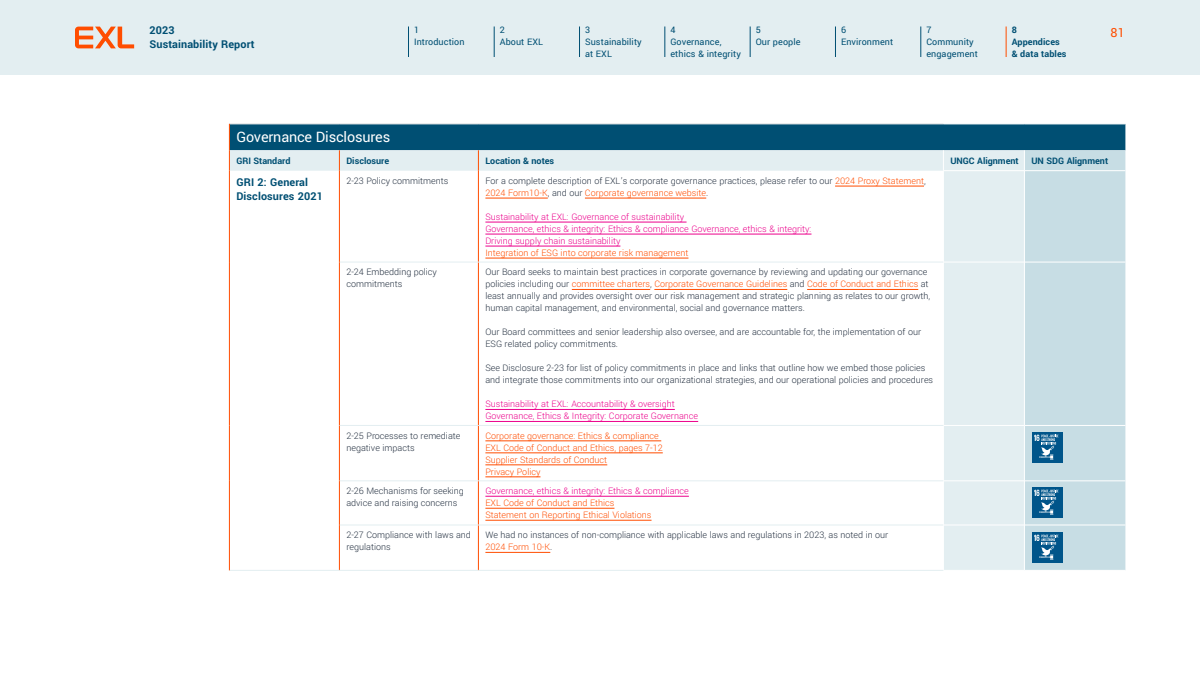
<style>
.page{position:relative;width:1200px;height:675px;background:#fff}
.page>*{position:absolute;margin:0;border:0;box-sizing:border-box;transform-origin:0 0}
.t1{font:16px "Yantramanav";letter-spacing:-.01em;color:#fff}
.t2{font:14px "Yantramanav";color:#ff4d00}
.t3{font:700 12px/14px "Yantramanav";letter-spacing:.01em;color:#004f73}
.t4{font:300 10px/12px "Yantramanav";color:#263242}
.t5{font:300 10px/12px "Yantramanav";color:#ec008c}
.t6{font:300 10px/12px "Yantramanav";color:#ff4d00}
.t7{font:10px/12px "Yantramanav";letter-spacing:.01em;color:#004f73}
.t8{font:700 10px/12px "Yantramanav";color:#004f73}
.s1{color:#ff4d00}
</style>
<div class="page">
<svg style="left:338px;top:171px;width:686px;height:399px"></svg>
<div style="left:1025px;top:172px;width:100px;height:398px;background:#c7dde4"></div>
<hr style="left:944px;top:262px;width:80px;height:1px;background:#fff">
<hr style="left:1025px;top:262px;width:100px;height:1px;background:#fff">
<hr style="left:944px;top:425px;width:80px;height:1px;background:#fff">
<hr style="left:1025px;top:425px;width:100px;height:1px;background:#fff">
<hr style="left:944px;top:481px;width:80px;height:1px;background:#fff">
<hr style="left:1025px;top:481px;width:100px;height:1px;background:#fff">
<hr style="left:944px;top:525px;width:80px;height:1px;background:#fff">
<hr style="left:1025px;top:525px;width:100px;height:1px;background:#fff">
<hr style="left:229px;top:171px;width:1px;height:91px;background:#ff4d00">
<hr style="left:229px;top:262px;width:1px;height:163px;background:#ff4d00">
<hr style="left:229px;top:425px;width:1px;height:56px;background:#ff4d00">
<hr style="left:229px;top:481px;width:1px;height:44px;background:#ff4d00">
<hr style="left:229px;top:525px;width:1px;height:45px;background:#ff4d00">
<hr style="left:339px;top:171px;width:1px;height:91px;background:#ff4d00">
<hr style="left:339px;top:262px;width:1px;height:163px;background:#ff4d00">
<hr style="left:339px;top:425px;width:1px;height:56px;background:#ff4d00">
<hr style="left:339px;top:481px;width:1px;height:44px;background:#ff4d00">
<hr style="left:339px;top:525px;width:1px;height:45px;background:#ff4d00">
<hr style="left:478px;top:171px;width:1px;height:91px;background:#ff4d00">
<hr style="left:478px;top:262px;width:1px;height:163px;background:#ff4d00">
<hr style="left:478px;top:426px;width:1px;height:55px;background:#ff4d00">
<hr style="left:478px;top:481px;width:1px;height:44px;background:#ff4d00">
<hr style="left:478px;top:525px;width:1px;height:45px;background:#ff4d00">
<hr style="left:944px;top:171px;width:80px;height:1px;background:#fff">
<hr style="left:943px;top:171px;width:1px;height:91px;background:#fff">
<hr style="left:943px;top:262px;width:1px;height:163px;background:#fff">
<hr style="left:943px;top:425px;width:1px;height:56px;background:#fff">
<hr style="left:943px;top:481px;width:1px;height:44px;background:#fff">
<hr style="left:943px;top:525px;width:1px;height:45px;background:#fff">
<svg style="left:229px;top:124px;width:896px;height:47px;background:#6696ab"></svg>
<hr style="left:340px;top:262px;width:138px;height:1px;background:#e3eef1">
<hr style="left:478px;top:262px;width:465px;height:1px;background:#e3eef1">
<hr style="left:340px;top:425px;width:138px;height:1px;background:#e3eef1">
<hr style="left:478px;top:425px;width:465px;height:1px;background:#e3eef1">
<hr style="left:340px;top:481px;width:138px;height:1px;background:#e3eef1">
<hr style="left:478px;top:481px;width:465px;height:1px;background:#e3eef1">
<hr style="left:340px;top:525px;width:138px;height:1px;background:#e3eef1">
<hr style="left:478px;top:525px;width:465px;height:1px;background:#e3eef1">
<hr style="left:339px;top:570px;width:139px;height:1px;background:#e3eef1">
<hr style="left:478px;top:570px;width:465px;height:1px;background:#e3eef1">
<hr style="left:230px;top:570px;width:109px;height:1px;background:#e3eef1">
<hr style="left:835px;top:186px;width:89px;height:1px;background:#ff4d00">
<hr style="left:485px;top:198px;width:63px;height:1px;background:#ff4d00">
<hr style="left:585px;top:198px;width:121px;height:1px;background:#ff4d00">
<hr style="left:485px;top:222px;width:202px;height:1px;background:#ec008c">
<hr style="left:485px;top:234px;width:327px;height:1px;background:#ec008c">
<hr style="left:485px;top:246px;width:135px;height:1px;background:#ec008c">
<hr style="left:485px;top:258px;width:203px;height:1px;background:#ff4d00">
<hr style="left:572px;top:289px;width:78px;height:1px;background:#ff4d00">
<hr style="left:654px;top:289px;width:133px;height:1px;background:#ff4d00">
<hr style="left:807px;top:289px;width:111px;height:1px;background:#ff4d00">
<hr style="left:485px;top:409px;width:190px;height:1px;background:#ec008c">
<hr style="left:485px;top:421px;width:213px;height:1px;background:#ec008c">
<hr style="left:485px;top:441px;width:176px;height:1px;background:#ff4d00">
<hr style="left:485px;top:453px;width:178px;height:1px;background:#ff4d00">
<hr style="left:485px;top:465px;width:122px;height:1px;background:#ff4d00">
<hr style="left:485px;top:477px;width:55px;height:1px;background:#ff4d00">
<hr style="left:485px;top:496px;width:204px;height:1px;background:#ec008c">
<hr style="left:485px;top:508px;width:129px;height:1px;background:#ff4d00">
<hr style="left:485px;top:520px;width:167px;height:1px;background:#ff4d00">
<hr style="left:485px;top:552px;width:65px;height:1px;background:#ff4d00">
<div style="left:1032px;top:432px;width:30px;height:31px;background:#00558a"></div>
<svg style="left:1034px;top:435px;width:24px;height:25px"></svg>
<div style="left:1032px;top:487px;width:30px;height:31px;background:#00558a"></div>
<svg style="left:1034px;top:490px;width:24px;height:25px"></svg>
<div style="left:1032px;top:532px;width:30px;height:31px;background:#00558a"></div>
<svg style="left:1034px;top:535px;width:24px;height:25px"></svg>
<div style="left:0;top:0;width:1200px;height:75px;background:#e3eef1"></div>
<svg style="left:75px;top:27px;width:59px;height:21px"></svg>
<hr style="left:1006px;top:26px;width:1px;height:31px;background:#ff4d00">
<hr style="left:408px;top:26px;width:1px;height:31px;background:#004f73">
<hr style="left:665px;top:26px;width:1px;height:31px;background:#004f73">
<hr style="left:921px;top:26px;width:1px;height:31px;background:#004f73">
<hr style="left:494px;top:26px;width:1px;height:31px;background:#004f73">
<hr style="left:750px;top:26px;width:1px;height:31px;background:#004f73">
<hr style="left:579px;top:26px;width:1px;height:31px;background:#004f73">
<hr style="left:835px;top:26px;width:1px;height:31px;background:#004f73">
<p class="t3" style="left:150px;top:24px;width:106px">2023<br>Sustainability Report</p>
<p class="t8" style="left:1012px;top:24px;width:56px">8<br>Appendices &amp; data tables</p>
<h2 class="t2" style="left:1111px;top:24px;width:16px">81</h2>
<p class="t7" style="left:500px;top:24px;width:45px">2<br>About EXL</p>
<p class="t7" style="left:756px;top:24px;width:46px">5<br>Our people</p>
<p class="t7" style="left:841px;top:24px;width:54px">6<br>Environment</p>
<p class="t7" style="left:585px;top:24px;width:58px">3<br>Sustainability at EXL</p>
<p class="t7" style="left:414px;top:24px;width:52px">1<br>Introduction</p>
<p class="t7" style="left:670px;top:24px;width:72px">4<br>Governance, ethics &amp; integrity</p>
<p class="t7" style="left:926px;top:24px;width:53px">7<br>Community engagement</p>
<h1 class="t1" style="left:236px;top:127px;width:155px">Governance Disclosures</h1>
<p class="t8" style="left:236px;top:155px;width:56px">GRI Standard</p>
<p class="t8" style="left:346px;top:155px;width:44px">Disclosure</p>
<p class="t8" style="left:485px;top:155px;width:70px">Location &amp; notes</p>
<p class="t8" style="left:950px;top:155px;width:70px">UNGC Alignment</p>
<p class="t8" style="left:1031px;top:155px;width:78px">UN SDG Alignment</p>
<p class="t3" style="left:236px;top:175px;width:88px">GRI 2: General<br>Disclosures 2021</p>
<p class="t4" style="left:346px;top:175px;width:104px">2-23 Policy commitments</p>
<p class="t4" style="left:485px;top:175px;width:442px">For a complete description of EXL’s corporate governance practices, please refer to our <span class="s1">2024 Proxy Statement</span>,<br><span class="s1">2024 Form10-K</span>, and our <span class="s1">Corporate governance website</span>.</p>
<p class="t5" style="left:485px;top:211px;width:328px">Sustainability at EXL: Governance of sustainability<br>Governance, ethics &amp; integrity: Ethics &amp; compliance Governance, ethics &amp; integrity:<br>Driving supply chain sustainability</p>
<p class="t6" style="left:485px;top:247px;width:205px">Integration of ESG into corporate risk management</p>
<p class="t4" style="left:346px;top:266px;width:92px">2-24 Embedding policy commitments</p>
<p class="t4" style="left:485px;top:266px;width:446px">Our Board seeks to maintain best practices in corporate governance by reviewing and updating our governance policies including our <span class="s1">committee charters</span>, <span class="s1">Corporate Governance Guidelines</span> and <span class="s1">Code of Conduct and Ethics</span> at least annually and provides oversight over our risk management and strategic planning as relates to our growth, human capital management, and environmental, social and governance matters.</p>
<p class="t4" style="left:485px;top:326px;width:437px">Our Board committees and senior leadership also oversee, and are accountable for, the implementation of our<br>ESG related policy commitments.</p>
<p class="t4" style="left:485px;top:362px;width:449px">See Disclosure 2-23 for list of policy commitments in place and links that outline how we embed those policies and integrate those commitments into our organizational strategies, and our operational policies and procedures</p>
<p class="t5" style="left:485px;top:398px;width:214px">Sustainability at EXL: Accountability &amp; oversight<br>Governance, Ethics &amp; Integrity: Corporate Governance</p>
<p class="t4" style="left:346px;top:430px;width:116px">2-25 Processes to remediate negative impacts</p>
<p class="t6" style="left:485px;top:430px;width:179px">Corporate governance: Ethics &amp; compliance<br>EXL Code of Conduct and Ethics, pages 7-12<br>Supplier Standards of Conduct<br>Privacy Policy</p>
<p class="t4" style="left:346px;top:485px;width:119px">2-26 Mechanisms for seeking advice and raising concerns</p>
<p class="t5" style="left:485px;top:485px;width:205px">Governance, ethics &amp; integrity: Ethics &amp; compliance</p>
<p class="t6" style="left:485px;top:497px;width:168px">EXL Code of Conduct and Ethics<br>Statement on Reporting Ethical Violations</p>
<p class="t4" style="left:346px;top:529px;width:126px">2-27 Compliance with laws and regulations</p>
<p class="t4" style="left:485px;top:529px;width:404px">We had no instances of non-compliance with applicable laws and regulations in 2023, as noted in our<br><span class="s1">2024 Form 10-K</span>.</p>
</div>
